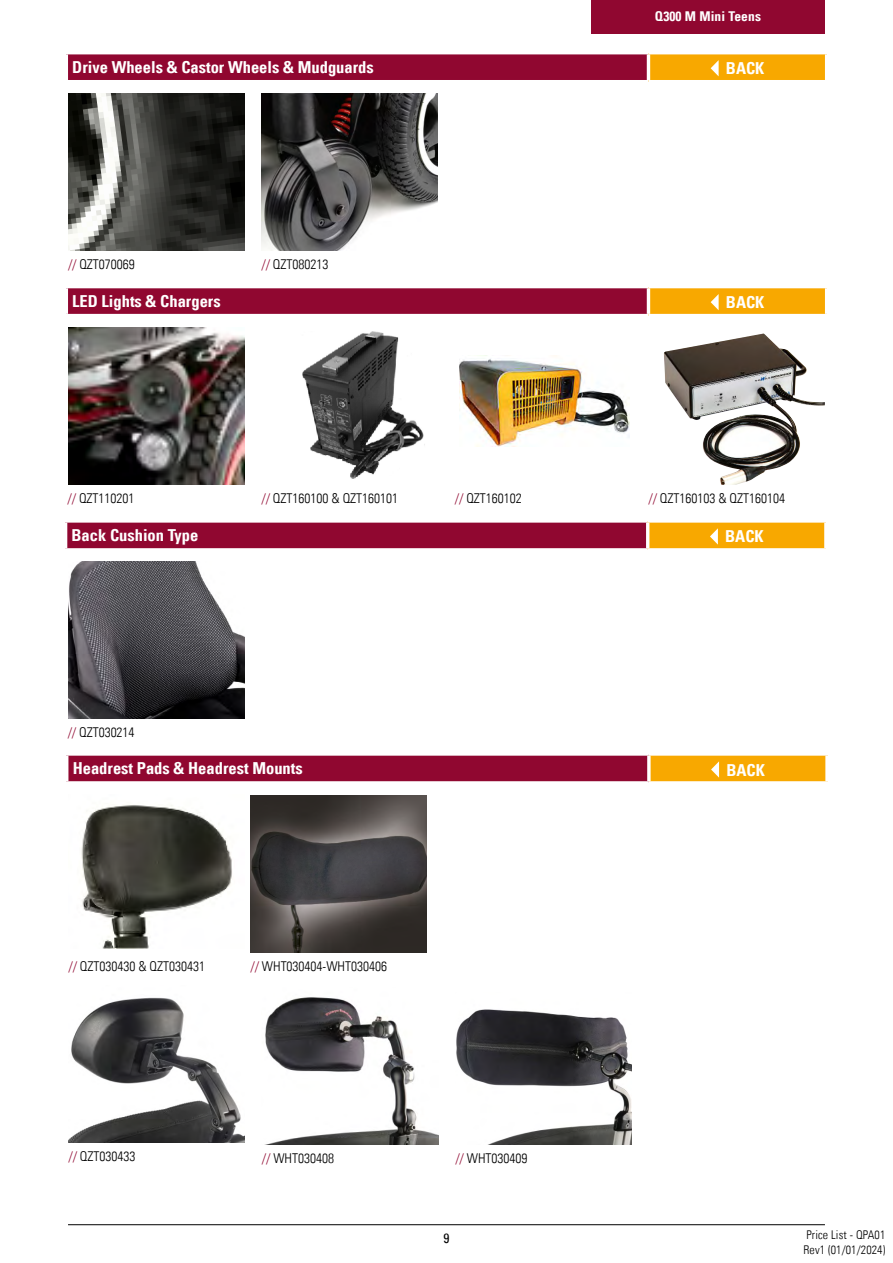
<style>
.page{position:relative;width:893px;height:1263px;background:#fff}
.page>*{position:absolute;margin:0;border:0;box-sizing:border-box;transform-origin:0 0}
.t1{font:16.5px "Univers Com 67 Bold Cond";color:#fff}
.t2{font:13.5px "Univers Com 47 Light Cond";color:#000}
.t3{font:13.5px "Univers Com 67 Bold Cond";letter-spacing:.01em;color:#fff}
.t4{font:condensed 13.5px "Univers Com 57";color:#000}
.t5{font:12px/14.7px "Univers Com 47 Light Cond";letter-spacing:.01em;color:#000}
.s1{color:#900730}
</style>
<div class="page">
<img style="left:68px;top:94px;width:176px;height:157px">
<img style="left:68px;top:327px;width:176px;height:158px">
<img style="left:261px;top:94px;width:177px;height:157px">
<img style="left:664px;top:334px;width:161px;height:151px">
<img style="left:459px;top:355px;width:170px;height:91px">
<div style="left:66px;top:53px;width:582px;height:29px;background:#900730"></div>
<div style="left:648px;top:53px;width:179px;height:29px;background:#f8a800"></div>
<hr style="left:648px;top:51px;width:180px;height:3px;background:#fff">
<hr style="left:825px;top:54px;width:3px;height:26px;background:#fff">
<hr style="left:648px;top:80px;width:180px;height:3px;background:#fff">
<hr style="left:65px;top:51px;width:583px;height:3px;background:#fff">
<hr style="left:65px;top:54px;width:3px;height:26px;background:#fff">
<hr style="left:647px;top:54px;width:3px;height:26px;background:#fff">
<hr style="left:65px;top:80px;width:583px;height:3px;background:#fff">
<svg style="left:711px;top:60px;width:8px;height:16px"></svg>
<div style="left:66px;top:287px;width:582px;height:29px;background:#900730"></div>
<div style="left:648px;top:287px;width:179px;height:29px;background:#f8a800"></div>
<hr style="left:648px;top:285px;width:180px;height:3px;background:#fff">
<hr style="left:825px;top:288px;width:3px;height:26px;background:#fff">
<hr style="left:648px;top:314px;width:180px;height:3px;background:#fff">
<hr style="left:65px;top:285px;width:583px;height:3px;background:#fff">
<hr style="left:65px;top:288px;width:3px;height:26px;background:#fff">
<hr style="left:647px;top:288px;width:3px;height:26px;background:#fff">
<hr style="left:65px;top:314px;width:583px;height:3px;background:#fff">
<svg style="left:711px;top:294px;width:8px;height:16px"></svg>
<div style="left:66px;top:521px;width:582px;height:29px;background:#900730"></div>
<div style="left:648px;top:521px;width:178px;height:29px;background:#f8a800"></div>
<svg style="left:648px;top:521px;width:178px;height:2px"></svg>
<svg style="left:824px;top:523px;width:2px;height:25px"></svg>
<svg style="left:648px;top:548px;width:178px;height:2px"></svg>
<svg style="left:65px;top:521px;width:583px;height:2px"></svg>
<hr style="left:64px;top:523px;width:3px;height:25px;background:#fff">
<hr style="left:646px;top:523px;width:3px;height:25px;background:#fff">
<svg style="left:65px;top:548px;width:583px;height:2px"></svg>
<svg style="left:710px;top:528px;width:8px;height:17px"></svg>
<img style="left:302px;top:332px;width:123px;height:147px">
<img style="left:68px;top:562px;width:176px;height:156px">
<img style="left:81px;top:805px;width:151px;height:144px">
<div style="left:67px;top:754px;width:582px;height:29px;background:#900730"></div>
<div style="left:649px;top:754px;width:178px;height:29px;background:#f8a800"></div>
<svg style="left:649px;top:754px;width:179px;height:2px"></svg>
<svg style="left:825px;top:756px;width:2px;height:25px"></svg>
<svg style="left:649px;top:781px;width:179px;height:2px"></svg>
<svg style="left:66px;top:754px;width:583px;height:2px"></svg>
<hr style="left:65px;top:756px;width:3px;height:25px;background:#fff">
<svg style="left:647px;top:756px;width:4px;height:25px"></svg>
<svg style="left:66px;top:781px;width:583px;height:2px"></svg>
<svg style="left:711px;top:761px;width:8px;height:17px"></svg>
<img style="left:250px;top:795px;width:177px;height:158px">
<img style="left:265px;top:997px;width:173px;height:147px">
<img style="left:456px;top:1009px;width:176px;height:135px">
<img style="left:68px;top:997px;width:177px;height:146px">
<div style="left:591px;top:0;width:234px;height:34px;background:#900730"></div>
<hr style="left:68px;top:1224px;width:757px;height:1px;background:#000">
<p class="t3" style="left:655px;top:8px;width:108px">Q300 M Mini Teens</p>
<p class="t1" style="left:72px;top:57px;width:303px">Drive Wheels &amp; Castor Wheels &amp; Mudguards</p>
<p class="t1" style="left:726px;top:58px;width:40px">BACK</p>
<p class="t2" style="left:68px;top:256px;width:68px"><span class="s1">//</span> QZT070069</p>
<p class="t2" style="left:261px;top:256px;width:68px"><span class="s1">//</span> QZT080213</p>
<p class="t1" style="left:72px;top:291px;width:150px">LED Lights &amp; Chargers</p>
<p class="t1" style="left:726px;top:292px;width:40px">BACK</p>
<p class="t2" style="left:68px;top:490px;width:68px"><span class="s1">//</span> QZT110201</p>
<p class="t2" style="left:261px;top:490px;width:138px"><span class="s1">//</span> QZT160100 &amp; QZT160101</p>
<p class="t2" style="left:455px;top:490px;width:68px"><span class="s1">//</span> QZT160102</p>
<p class="t2" style="left:648px;top:490px;width:138px"><span class="s1">//</span> QZT160103 &amp; QZT160104</p>
<p class="t1" style="left:72px;top:525px;width:128px">Back Cushion Type</p>
<p class="t1" style="left:725px;top:526px;width:40px">BACK</p>
<p class="t2" style="left:68px;top:724px;width:68px"><span class="s1">//</span> QZT030214</p>
<p class="t1" style="left:73px;top:758px;width:232px">Headrest Pads &amp; Headrest Mounts</p>
<p class="t1" style="left:726px;top:759px;width:40px">BACK</p>
<p class="t2" style="left:68px;top:958px;width:138px"><span class="s1">//</span> QZT030430 &amp; QZT030431</p>
<p class="t2" style="left:250px;top:958px;width:138px"><span class="s1">//</span> WHT030404-WHT030406</p>
<p class="t2" style="left:68px;top:1148px;width:68px"><span class="s1">//</span> QZT030433</p>
<p class="t2" style="left:262px;top:1150px;width:74px"><span class="s1">//</span> WHT030408</p>
<p class="t2" style="left:455px;top:1150px;width:74px"><span class="s1">//</span> WHT030409</p>
<p class="t4" style="left:443px;top:1229px;width:7px">9</p>
<p class="t5" style="left:803px;top:1227px;width:83px">Price List - QPA01<br>Rev1 (01/01/2024)</p>
</div>
